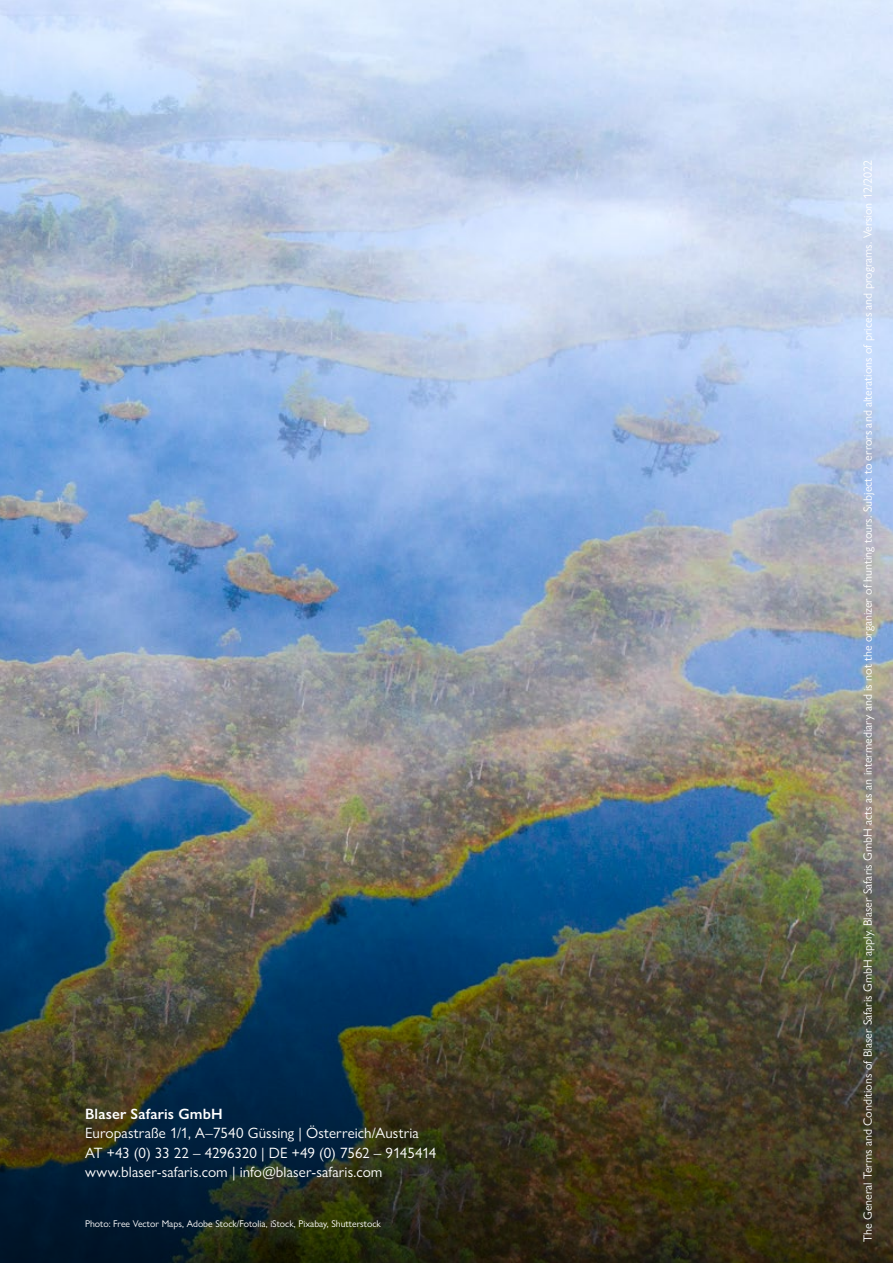
<style>
.page{position:relative;width:893px;height:1263px;background:#fff}
.page>*{position:absolute;margin:0;border:0;box-sizing:border-box;transform-origin:0 0}
.t1{font:15px/19.5px "Gill Sans Nova";letter-spacing:.005em;color:#fff}
.t2{font:600 15px "Gill Sans Nova";letter-spacing:.015em;color:#fff}
.t3{font:12px "Gill Sans Nova";color:#fff}
.t4{font:9.75px "Gill Sans Nova";color:#fff}
</style>
<div class="page">
<img style="left:0;top:0;width:893px;height:631px">
<img style="left:0;top:631px;width:893px;height:632px">
<p class="t2" style="left:85px;top:1104px;width:139px">Blaser Safaris GmbH</p>
<p class="t1" style="left:85px;top:1123px;width:353px">Europastraße 1/1, A–7540 Güssing | Österreich/Austria<br>AT +43 (0) 33 22 – 4296320 | DE +49 (0) 7562 – 9145414 www.blaser-safaris.com | info@blaser-safaris.com</p>
<p class="t4" style="left:85px;top:1218px;width:297px">Photo: Free Vector Maps, Adobe Stock/Fotolia, iStock, Pixabay, Shutterstock</p>
<p class="t3" style="left:860px;top:1242px;width:1083px;rotate:-90deg">The General Terms and Conditions of Blaser Safaris GmbH apply. Blaser Safaris GmbH acts as an intermediary and is not the organizer of hunting tours. Subject to errors and alterations of prices and programs. Version 12/2022</p>
</div>
